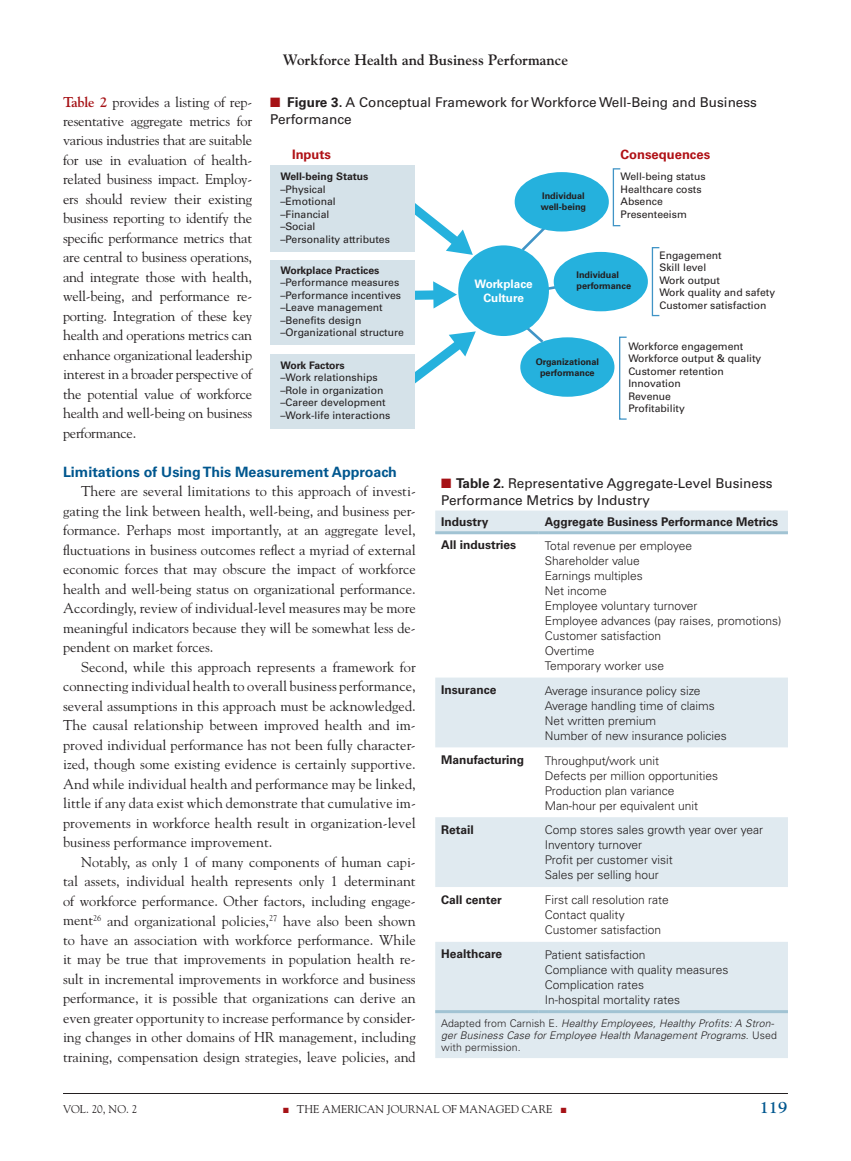
<style>
.page{position:relative;width:851px;height:1161px;background:#fff}
.page>*{position:absolute;margin:0;border:0;box-sizing:border-box;transform-origin:0 0}
.t1{font:700 16.5px "Goudy";color:#00578f}
.t2{font:700 15px "Goudy";color:#231f20}
.t3{font:14.25px/19.5px "Goudy";color:#231f20;text-align:justify}
.t4{font:700 14.25px "Univers";color:#00578f}
.t5{font:13.5px/16.5px "Univers";color:#231f20}
.t6{font:700 13.05px "Univers";color:#b01116}
.t7{font:300 12px/15px "Univers";color:#231f20}
.t8{font:700 12px "Univers";color:#231f20}
.t9{font:700 11.7px/14.1px "Univers";color:#fff;text-align:center}
.t10{font:11.25px "Goudy";color:#231f20}
.t11{font:italic 300 10.5px/12px "Univers";letter-spacing:.01em;color:#231f20}
.t12{font:10.35px/12.5px "Univers";color:#231f20}
.t13{font:700 10.35px "Univers";color:#231f20}
.t14{font:700 9.15px/10.9px "Univers";color:#231f20}
.s1{font-weight:700;color:#a61216}
.s2{color:#a61216}
.s3{font-weight:700}
.s4{font-style:normal}
</style>
<div class="page">
<hr style="left:63px;top:1093px;width:725px;height:1px;background:#231f20">
<svg style="left:435px;top:511px;width:353px;height:547px;fill:#e5eef3"></svg>
<hr style="left:435px;top:531px;width:103px;height:3px;background:#a1c3d3">
<hr style="left:538px;top:531px;width:250px;height:3px;background:#a1c3d3">
<hr style="left:435px;top:1010px;width:103px;height:3px;background:#a1c3d3">
<hr style="left:538px;top:1010px;width:250px;height:3px;background:#a1c3d3">
<svg style="left:521px;top:229px;width:24px;height:21px"></svg>
<svg style="left:516px;top:317px;width:28px;height:27px"></svg>
<svg style="left:548px;top:282px;width:6px;height:8px"></svg>
<svg style="left:393px;top:189px;width:80px;height:66px"></svg>
<svg style="left:393px;top:331px;width:83px;height:66px"></svg>
<svg style="left:414px;top:281px;width:43px;height:28px"></svg>
<div style="left:463px;top:250px;width:81px;height:81px;background:#25b1dd;border-radius:50%"></div>
<div style="left:458px;top:245px;width:91px;height:91px;border:9px solid #25b1dd;border-radius:50%"></div>
<div style="left:519px;top:177px;width:85px;height:50px;background:#25b1dd;border-radius:50%"></div>
<div style="left:514px;top:172px;width:94px;height:60px;border:9px solid #25b1dd;border-radius:50%"></div>
<div style="left:558px;top:256px;width:85px;height:51px;background:#25b1dd;border-radius:50%"></div>
<div style="left:553px;top:252px;width:95px;height:59px;border:9px solid #25b1dd;border-radius:50%"></div>
<div style="left:525px;top:342px;width:85px;height:50px;background:#25b1dd;border-radius:50%"></div>
<div style="left:520px;top:337px;width:94px;height:60px;border:9px solid #25b1dd;border-radius:50%"></div>
<div style="left:612px;top:168px;width:9px;height:58px;border:1px solid #4094c6"></div>
<div style="left:619px;top:337px;width:8px;height:83px;border:1px solid #4094c6"></div>
<div style="left:651px;top:247px;width:9px;height:69px;border:1px solid #4094c6"></div>
<div style="left:270px;top:165px;width:144px;height:86px;background:#d5e2e9"></div>
<div style="left:270px;top:260px;width:144px;height:84px;background:#d5e2e9"></div>
<div style="left:270px;top:354px;width:144px;height:75px;background:#d5e2e9"></div>
<p class="t2" style="left:283px;top:51px;width:287px">Workforce Health and Business Performance</p>
<p class="t3" style="left:63px;top:92px;width:191px"><span class="s1">Table 2</span> provides a listing of rep&shy;resentative aggregate metrics for various industries that are suitable for use in evaluation of health&shy;related business impact. Employ&shy;ers should review their existing business reporting to identify the specific performance metrics that are central to business operations, and integrate those with health, well-being, and performance re&shy;porting. Integration of these key health and operations metrics can enhance organizational leadership interest in a broader perspective of the potential value of workforce health and well-being on business performance.</p>
<p class="t4" style="left:63px;top:464px;width:335px">Limitations of Using This Measurement Approach</p>
<p class="t3" style="left:63px;top:482px;width:354px;text-indent:18px">There are several limitations to this approach of investi&shy;gating the link between health, well-being, and business per&shy;formance. Perhaps most importantly, at an aggregate level, fluctuations in business outcomes reflect a myriad of external economic forces that may obscure the impact of workforce health and well-being status on organizational performance.<br>Accordingly, review of individual-level measures may be more meaningful indicators because they will be somewhat less de&shy;pendent on market forces.</p>
<p class="t3" style="left:63px;top:657px;width:354px;text-indent:18px">Second, while this approach represents a framework for connecting individual health to overall business performance, several assumptions in this approach must be acknowledged.<br>The causal relationship between improved health and im&shy;proved individual performance has not been fully character&shy;ized, though some existing evidence is certainly supportive.<br>And while individual health and performance may be linked, little if any data exist which demonstrate that cumulative im&shy;provements in workforce health result in organization-level business performance improvement.</p>
<p class="t3" style="left:63px;top:852px;width:354px;text-indent:18px">Notably, as only 1 of many components of human capi&shy;tal assets, individual health represents only 1 determinant of workforce performance. Other factors, including engage&shy;ment<sup>26</sup> and organizational policies,<sup>27</sup> have also been shown to have an association with workforce performance. While it may be true that improvements in population health re&shy;sult in incremental improvements in workforce and business performance, it is possible that organizations can derive an even greater opportunity to increase performance by consider&shy;ing changes in other domains of HR management, including training, compensation design strategies, leave policies, and</p>
<p class="t5" style="left:270px;top:95px;width:488px"><span class="s2">■</span> <span class="s3">Figure 3.</span> A Conceptual Framework for Workforce Well-Being and Business<br>Performance</p>
<p class="t6" style="left:620px;top:146px;width:91px">Consequences</p>
<p class="t6" style="left:292px;top:146px;width:41px">Inputs</p>
<p class="t13" style="left:280px;top:170px;width:89px">Well-being Status</p>
<p class="t12" style="left:280px;top:183px;width:111px">–Physical<br>–Emotional<br>–Financial<br>–Social<br>–Personality attributes</p>
<p class="t13" style="left:280px;top:264px;width:101px">Workplace Practices</p>
<p class="t12" style="left:280px;top:276px;width:125px">–Performance measures –Performance incentives –Leave management –Benefits design –Organizational structure</p>
<p class="t13" style="left:280px;top:359px;width:66px">Work Factors</p>
<p class="t12" style="left:280px;top:372px;width:111px">–Work relationships –Role in organization –Career development –Work-life interactions</p>
<p class="t12" style="left:620px;top:170px;width:87px">Well-being status<br>Healthcare costs<br>Absence<br>Presenteeism</p>
<p class="t12" style="left:659px;top:249px;width:117px">Engagement<br>Skill level<br>Work output<br>Work quality and safety<br>Customer satisfaction</p>
<p class="t12" style="left:628px;top:340px;width:135px">Workforce engagement<br>Workforce output &amp; quality<br>Customer retention<br>Innovation<br>Revenue<br>Profitability</p>
<p class="t14" style="left:540px;top:190px;width:47px">Individual well-being</p>
<p class="t9" style="left:474px;top:277px;width:60px">Workplace<br>Culture</p>
<p class="t14" style="left:576px;top:270px;width:56px">Individual performance</p>
<p class="t14" style="left:535px;top:357px;width:65px;text-align:center">Organizational performance</p>
<p class="t5" style="left:441px;top:475px;width:333px"><span class="s2">■</span> <span class="s3">Table 2.</span> Representative Aggregate-Level Business<br>Performance Metrics by Industry</p>
<p class="t8" style="left:441px;top:515px;width:49px">Industry</p>
<p class="t8" style="left:544px;top:515px;width:235px">Aggregate Business Performance Metrics</p>
<p class="t8" style="left:441px;top:538px;width:76px">All industries</p>
<p class="t7" style="left:544px;top:538px;width:238px">Total revenue per employee<br>Shareholder value<br>Earnings multiples<br>Net income<br>Employee voluntary turnover<br>Employee advances (pay raises, promotions)<br>Customer satisfaction<br>Overtime<br>Temporary worker use</p>
<p class="t8" style="left:441px;top:683px;width:57px">Insurance</p>
<p class="t7" style="left:544px;top:683px;width:183px">Average insurance policy size<br>Average handling time of claims<br>Net written premium<br>Number of new insurance policies</p>
<p class="t8" style="left:441px;top:753px;width:84px">Manufacturing</p>
<p class="t7" style="left:544px;top:753px;width:175px">Throughput/work unit<br>Defects per million opportunities<br>Production plan variance<br>Man-hour per equivalent unit</p>
<p class="t8" style="left:441px;top:823px;width:34px">Retail</p>
<p class="t7" style="left:544px;top:823px;width:220px">Comp stores sales growth year over year<br>Inventory turnover<br>Profit per customer visit<br>Sales per selling hour</p>
<p class="t8" style="left:441px;top:892px;width:62px">Call center</p>
<p class="t7" style="left:544px;top:892px;width:126px">First call resolution rate<br>Contact quality<br>Customer satisfaction</p>
<p class="t8" style="left:441px;top:947px;width:62px">Healthcare</p>
<p class="t7" style="left:544px;top:947px;width:185px">Patient satisfaction<br>Compliance with quality measures<br>Complication rates<br>In-hospital mortality rates</p>
<p class="t11" style="left:441px;top:1017px;width:337px"><span class="s4">Adapted from Carnish E.</span> Healthy Employees, Healthy Profits: A Stron&shy;ger Business Case for Employee Health Management Programs<span class="s4">. Used with permission.</span></p>
<p class="t10" style="left:63px;top:1102px;width:76px">VOL. 20, NO. 2</p>
<p class="t10" style="left:283px;top:1102px;width:285px"><span class="s2">■</span> THE AMERICAN JOURNAL OF MANAGED CARE <span class="s2">■</span></p>
<p class="t1" style="left:759px;top:1098px;width:29px">119</p>
</div>
